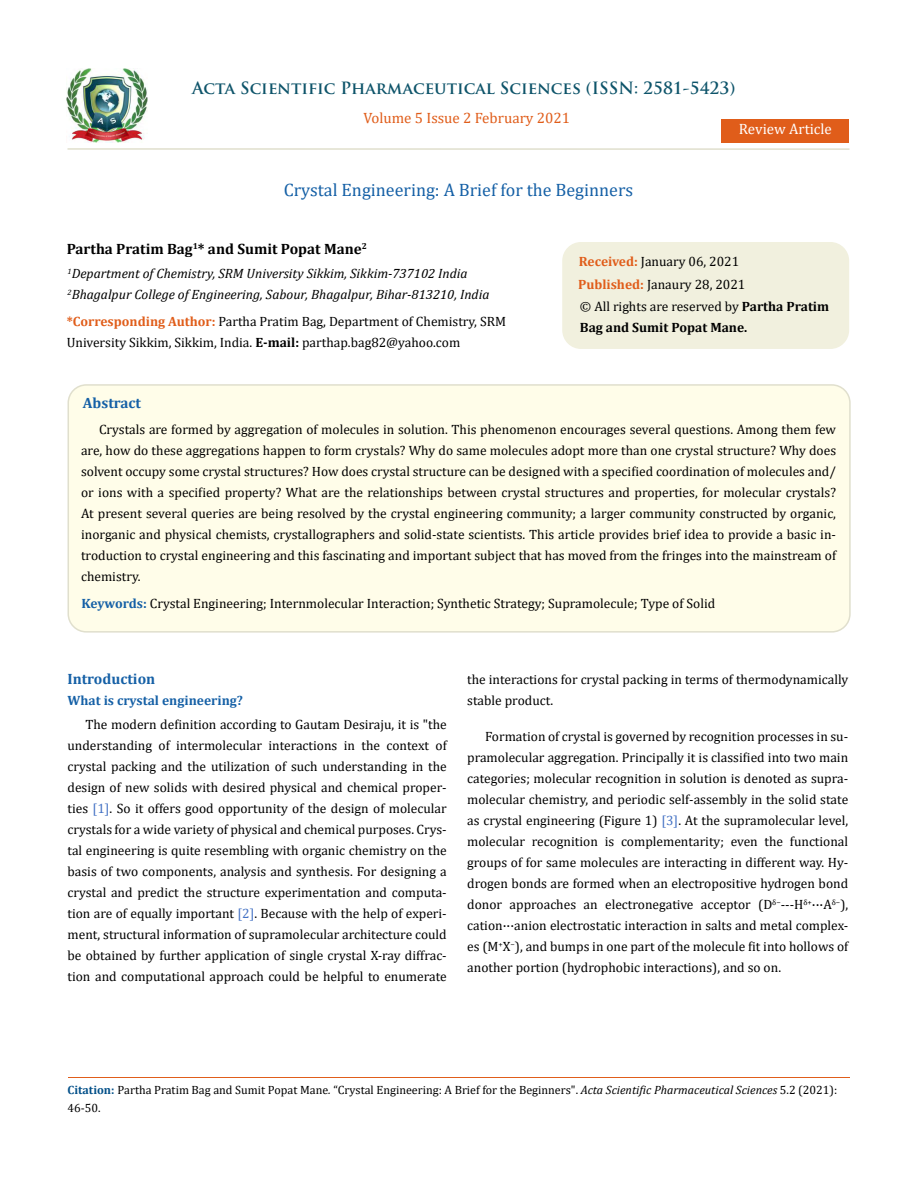
<style>
.page{position:relative;width:917px;height:1188px;background:#fff}
.page>*{position:absolute;margin:0;border:0;box-sizing:border-box;transform-origin:0 0}
.t1{font:18px "Cambria";color:#1560a6}
.t2{font:700 16.5px "Trajan Pro";color:#0e546a}
.t3{font:700 15px "Cambria";color:#000}
.t4{font:15px "Cambria";color:#e05d1a}
.t5{font:700 15px "Cambria";color:#1560a6}
.t6{font:15px "Cambria";color:#fff}
.t7{font:13.5px/21px "Cambria";color:#000}
.t8{font:italic 13.5px/21px "Cambria";color:#000}
.t9{font:700 13.5px/21px "Cambria";color:#000}
.t10{font:700 13.5px "Cambria";color:#1560a6}
.t11{font:12px/18px "Cambria";color:#000}
.s1{font-weight:700;color:#e05d1a}
.s2{font-weight:700}
.s3{font-weight:400}
.s4{font-weight:700;color:#1560a6}
.s5{color:#4472c4}
.s6{font-weight:700;color:#035089}
.s7{font-style:italic}
</style>
<div class="page">
<img style="left:67px;top:68px;width:80px;height:74px">
<div style="left:721px;top:119px;width:128px;height:23px;background:#e05d1a"></div>
<div style="left:563px;top:243px;width:285px;height:105px;background:#f1f0de;border-radius:18px"></div>
<div style="left:562px;top:242px;width:287px;height:107px;border:2px solid #f1f0de;border-radius:18px"></div>
<div style="left:68px;top:385px;width:781px;height:247px;background:#fffde9;border-radius:18px"></div>
<div style="left:67px;top:384px;width:783px;height:249px;border:2px solid #e0dfcd;border-radius:18px"></div>
<hr style="left:68px;top:1078px;width:781px;height:1px;background:#e05d1a">
<hr style="left:67px;top:148px;width:782px;height:2px;background:#e0dfcd">
<p class="t2" style="left:192px;top:77px;width:545px">Acta Scientific Pharmaceutical Sciences (ISSN: 2581-5423)</p>
<p class="t4" style="left:363px;top:109px;width:208px">Volume 5 Issue 2 February 2021</p>
<p class="t6" style="left:739px;top:120px;width:94px">Review Article</p>
<h1 class="t1" style="left:284px;top:180px;width:351px">Crystal Engineering: A Brief for the Beginners</h1>
<p class="t3" style="left:67px;top:239px;width:302px">Partha Pratim Bag<sup>1</sup>* and Sumit Popat Mane<sup>2</sup></p>
<p class="t8" style="left:67px;top:263px;width:423px"><sup>1</sup>Department of Chemistry, SRM University Sikkim, Sikkim-737102 India<br><sup>2</sup>Bhagalpur College of Engineering, Sabour, Bhagalpur, Bihar-813210, India</p>
<p class="t7" style="left:67px;top:311px;width:441px"><span class="s1">*Corresponding Author:</span> Partha Pratim Bag, Department of Chemistry, SRM<br>University Sikkim, Sikkim, India. <span class="s2">E-mail:</span> parthap.bag82@yahoo.com</p>
<p class="t7" style="left:578px;top:250px;width:169px;line-height:23px"><span class="s1">Received:</span> January 06, 2021<br><span class="s1">Published:</span> Janaury 28, 2021</p>
<p class="t9" style="left:580px;top:295px;width:251px"><span class="s3">© All rights are reserved by</span> Partha Pratim<br>Bag and Sumit Popat Mane.</p>
<p class="t5" style="left:83px;top:393px;width:60px">Abstract</p>
<p class="t7" style="left:81px;top:419px;width:756px;text-align:justify;text-indent:18px">Crystals are formed by aggregation of molecules in solution. This phenomenon encourages several questions. Among them few are, how do these aggregations happen to form crystals? Why do same molecules adopt more than one crystal structure? Why does solvent occupy some crystal structures? How does crystal structure can be designed with a specified coordination of molecules and/ or ions with a specified property? What are the relationships between crystal structures and properties, for molecular crystals?<br>At present several queries are being resolved by the crystal engineering community; a larger community constructed by organic, inorganic and physical chemists, crystallographers and solid-state scientists. This article provides brief idea to provide a basic in&shy;troduction to crystal engineering and this fascinating and important subject that has moved from the fringes into the mainstream of chemistry.</p>
<p class="t7" style="left:82px;top:593px;width:635px"><span class="s4">Keywords:</span> Crystal Engineering; Internmolecular Interaction; Synthetic Strategy; Supramolecule; Type of Solid</p>
<p class="t5" style="left:67px;top:668px;width:89px">Introduction</p>
<p class="t10" style="left:67px;top:691px;width:177px">What is crystal engineering?</p>
<p class="t7" style="left:67px;top:714px;width:381px;text-align:justify;text-indent:18px">The modern definition according to Gautam Desiraju, it is "the understanding of intermolecular interactions in the context of crystal packing and the utilization of such understanding in the design of new solids with desired physical and chemical proper&shy;ties <span class="s5">[1]</span>. So it offers good opportunity of the design of molecular crystals for a wide variety of physical and chemical purposes. Crys&shy;tal engineering is quite resembling with organic chemistry on the basis of two components, analysis and synthesis. For designing a crystal and predict the structure experimentation and computa&shy;tion are of equally important <span class="s5">[2]</span>. Because with the help of experi&shy;ment, structural information of supramolecular architecture could be obtained by further application of single crystal X-ray diffrac&shy;tion and computational approach could be helpful to enumerate</p>
<p class="t7" style="left:467px;top:669px;width:382px">the interactions for crystal packing in terms of thermodynamically stable product.</p>
<p class="t7" style="left:467px;top:726px;width:382px;text-align:justify;text-indent:18px">Formation of crystal is governed by recognition processes in su&shy;pramolecular aggregation. Principally it is classified into two main categories; molecular recognition in solution is denoted as supra&shy;molecular chemistry, and periodic self-assembly in the solid state as crystal engineering (Figure 1) <span class="s5">[3]</span>. At the supramolecular level, molecular recognition is complementarity; even the functional groups of for same molecules are interacting in different way. Hy&shy;drogen bonds are formed when an electropositive hydrogen bond donor approaches an electronegative acceptor (D<sup>δ−</sup>---H<sup>δ+</sup>···A<sup>δ−</sup>), cation···anion electrostatic interaction in salts and metal complex&shy;es (M<sup>+</sup>X<sup>−</sup>), and bumps in one part of the molecule fit into hollows of another portion (hydrophobic interactions), and so on.</p>
<p class="t11" style="left:68px;top:1081px;width:771px"><span class="s6">Citation:</span> Partha Pratim Bag and Sumit Popat Mane<span class="s7">.</span> “Crystal Engineering: A Brief for the Beginners". <span class="s7">Acta Scientific Pharmaceutical Sciences</span> 5.2 (2021):<br>46-50.</p>
</div>
